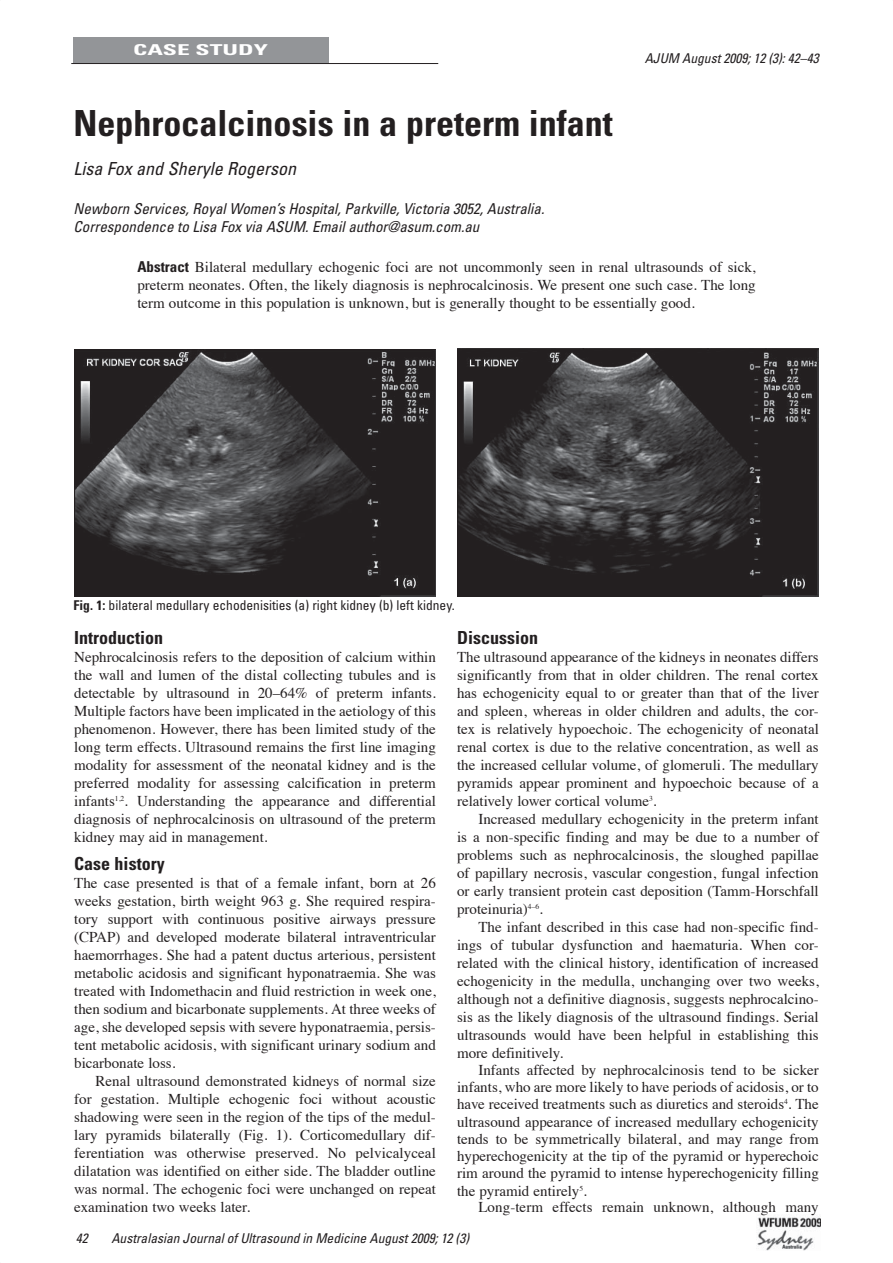
<style>
.page{position:relative;width:893px;height:1263px;background:#fff}
.page>*{position:absolute;margin:0;border:0;box-sizing:border-box;transform-origin:0 0}
.t1{font:700 condensed 36px "Univers";color:#231f20}
.t2{font:700 condensed 18px "Univers";color:#231f20}
.t3{font:italic condensed 18px "Univers";color:#231f20}
.t4{font:15px/18px "Times";color:#231f20;text-align:justify}
.t5{font:italic condensed 15px/18px "Univers";color:#231f20}
.t6{font:700 condensed 15px "Univers";color:#fff;scale:1.7 1}
.t7{font:italic condensed 13.5px "Univers";color:#231f20}
.t8{font:condensed 13.5px "Univers";color:#231f20}
.s1{font-family:"Univers";font-weight:700;font-stretch:condensed}
.s2{font-weight:700}
</style>
<div class="page">
<img style="left:757px;top:1217px;width:63px;height:33px">
<hr style="left:71px;top:63px;width:367px;height:1px;background:#231f20">
<div style="left:73px;top:38px;width:255px;height:25px;background:#939598"></div>
<img style="left:74px;top:349px;width:362px;height:248px">
<img style="left:457px;top:349px;width:361px;height:248px">
<p class="t6" style="left:133px;top:45px;width:81px">CASE STUDY</p>
<p class="t7" style="left:644px;top:54px;width:178px">AJUM August2009;12 (3):42–43</p>
<h1 class="t1" style="left:73px;top:110px;width:541px">Nephrocalcinosis in a preterm infant</h1>
<p class="t3" style="left:73px;top:162px;width:228px">Lisa Fox and Sheryle Rogerson</p>
<p class="t5" style="left:73px;top:201px;width:475px">Newborn Services,RoyalWomen’s Hospital,Parkville,Victoria 3052,Australia.<br>Correspondence to Lisa Fox via ASUM.Emailauthor@asum.com.au</p>
<p class="t4" style="left:137px;top:259px;width:620px"><span class="s1">Abstract</span> Bilateral medullary echogenic foci are not uncommonly seen in renal ultrasounds of sick, preterm neonates. Often, the likely diagnosis is nephrocalcinosis. We present one such case. The long term outcome in this population is unknown, but is generally thought to be essentially good.</p>
<p class="t8" style="left:73px;top:600px;width:383px"><span class="s2">Fig. 1:</span> bilateral medullary echodenisities (a) right kidney (b) left kidney.</p>
<p class="t2" style="left:74px;top:631px;width:91px">Introduction</p>
<p class="t4" style="left:74px;top:649px;width:363px">Nephrocalcinosis refers to the deposition of calcium within the wall and lumen of the distal collecting tubules and is detectable by ultrasound in 20–64% of preterm infants.<br>Multiple factors have been implicated in the aetiology of this phenomenon. However, there has been limited study of the long term effects. Ultrasound remains the first line imaging modality for assessment of the neonatal kidney and is the preferred modality for assessing calcification in preterm infants<sup>1,2</sup>. Understanding the appearance and differential diagnosis of nephrocalcinosis on ultrasound of the preterm kidney may aid in management.</p>
<p class="t2" style="left:74px;top:857px;width:92px">Case history</p>
<p class="t4" style="left:74px;top:876px;width:363px">The case presented is that of a female infant, born at 26 weeks gestation, birth weight 963 g. She required respira&shy;tory support with continuous positive airways pressure (CPAP) and developed moderate bilateral intraventricular haemorrhages. She had a patent ductus arterious, persistent metabolic acidosis and significant hyponatraemia. She was treated with Indomethacin and fluid restriction in week one, then sodium and bicarbonate supplements. At three weeks of age, she developed sepsis with severe hyponatraemia, persis&shy;tent metabolic acidosis, with significant urinary sodium and bicarbonate loss.</p>
<p class="t4" style="left:74px;top:1074px;width:363px;text-indent:21px">Renal ultrasound demonstrated kidneys of normal size for gestation. Multiple echogenic foci without acoustic shadowing were seen in the region of the tips of the medul&shy;lary pyramids bilaterally (Fig. 1). Corticomedullary dif&shy;ferentiation was otherwise preserved. No pelvicalyceal dilatation was identified on either side. The bladder outline was normal. The echogenic foci were unchanged on repeat examination two weeks later.</p>
<p class="t2" style="left:457px;top:631px;width:82px">Discussion</p>
<p class="t4" style="left:457px;top:649px;width:363px">The ultrasound appearance of the kidneys in neonates differs significantly from that in older children. The renal cortex has echogenicity equal to or greater than that of the liver and spleen, whereas in older children and adults, the cor&shy;tex is relatively hypoechoic. The echogenicity of neonatal renal cortex is due to the relative concentration, as well as the increased cellular volume, of glomeruli. The medullary pyramids appear prominent and hypoechoic because of a relatively lower cortical volume<sup>3</sup>.</p>
<p class="t4" style="left:457px;top:811px;width:363px;text-indent:21px">Increased medullary echogenicity in the preterm infant is a non-specific finding and may be due to a number of problems such as nephrocalcinosis, the sloughed papillae of papillary necrosis, vascular congestion, fungal infection or early transient protein cast deposition (Tamm-Horschfall proteinuria)<sup>4–6</sup>.</p>
<p class="t4" style="left:457px;top:919px;width:363px;text-indent:21px">The infant described in this case had non-specific find&shy;ings of tubular dysfunction and haematuria. When cor&shy;related with the clinical history, identification of increased echogenicity in the medulla, unchanging over two weeks, although not a definitive diagnosis, suggests nephrocalcino&shy;sis as the likely diagnosis of the ultrasound findings. Serial ultrasounds would have been helpful in establishing this more definitively.</p>
<p class="t4" style="left:457px;top:1063px;width:363px;line-height:17.2px;text-indent:21px">Infants affected by nephrocalcinosis tend to be sicker infants, who are more likely to have periods of acidosis, or to have received treatments such as diuretics and steroids<sup>4</sup>. The ultrasound appearance of increased medullary echogenicity tends to be symmetrically bilateral, and may range from hyperechogenicity at the tip of the pyramid or hyperechoic rim around the pyramid to intense hyperechogenicity filling the pyramid entirely<sup>5</sup>.</p>
<p class="t4" style="left:478px;top:1199px;width:342px">Long-term effects remain unknown, although many</p>
<p class="t7" style="left:76px;top:1233px;width:16px">42</p>
<p class="t7" style="left:111px;top:1233px;width:362px">Australasian Journalof Ultrasound in Medicine August2009;12 (3)</p>
</div>
